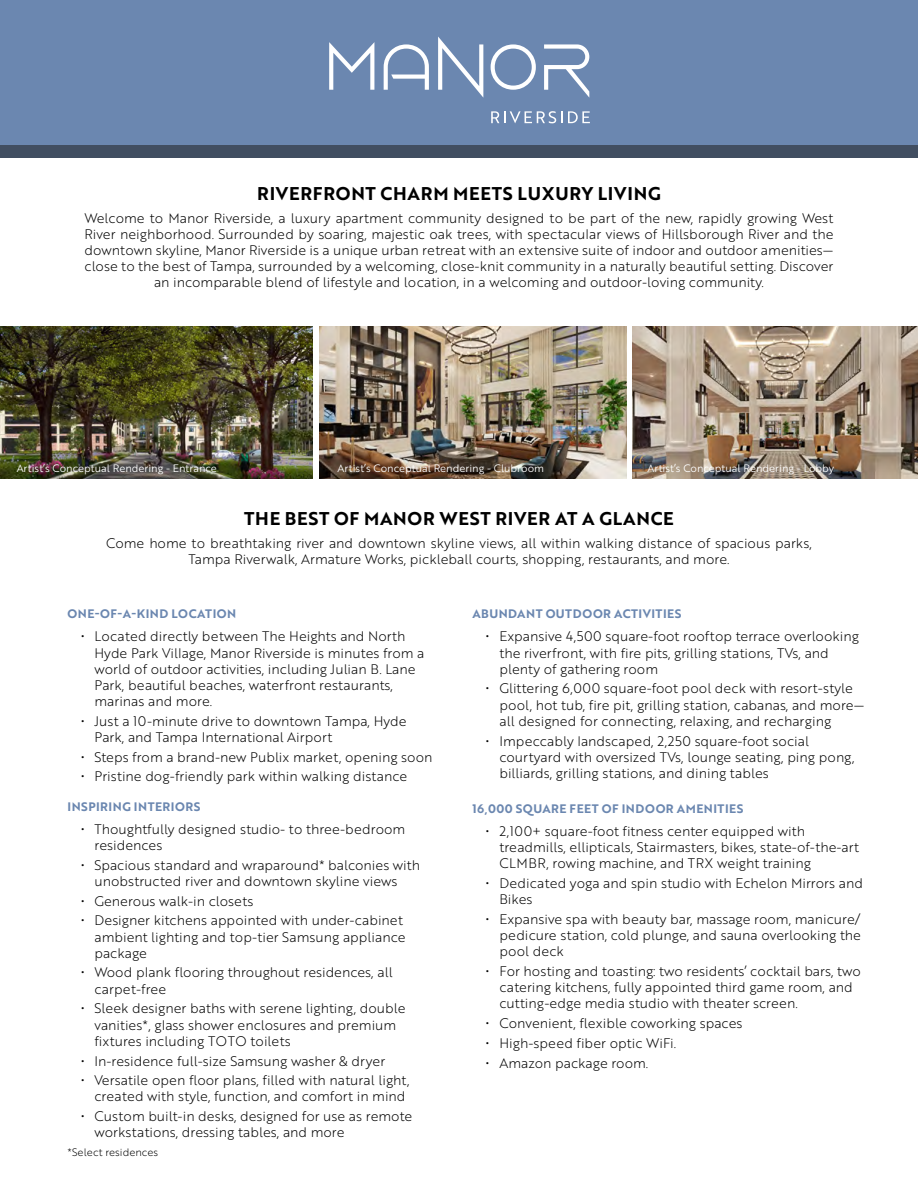
<style>
.page{position:relative;width:918px;height:1188px;background:#fff}
.page>*{position:absolute;margin:0;border:0;box-sizing:border-box;transform-origin:0 0}
.t1{font:18px "Brother 1816 Bold";letter-spacing:.04em;color:#000}
.t2{font:13.5px/16.2px "Brother 1816 Light";color:#000}
.t3{font:12px "Brother 1816 Bold";letter-spacing:.04em;color:#6b87b0}
.t4{font:10.5px "Brother 1816 Book";color:#fff}
.t5{font:10.5px "Brother 1816 Light";color:#000}
</style>
<div class="page">
<div style="left:0;top:0;width:918px;height:145px;background:#6b87b0"></div>
<div style="left:0;top:145px;width:918px;height:13px;background:#414e61"></div>
<img style="left:0;top:326px;width:313px;height:153px">
<img style="left:319px;top:326px;width:308px;height:153px">
<img style="left:633px;top:326px;width:285px;height:153px">
<svg style="left:329px;top:42px;width:45px;height:48px"></svg>
<svg style="left:384px;top:44px;width:45px;height:46px"></svg>
<svg style="left:438px;top:37px;width:45px;height:60px"></svg>
<svg style="left:491px;top:44px;width:45px;height:46px"></svg>
<svg style="left:544px;top:44px;width:45px;height:53px"></svg>
<svg style="left:491px;top:111px;width:71px;height:12px"></svg>
<svg style="left:568px;top:111px;width:22px;height:12px"></svg>
<h1 class="t1" style="left:257px;top:180px;width:405px">RIVERFRONT CHARM MEETS LUXURY LIVING</h1>
<p class="t2" style="left:85px;top:209px;width:751px;text-align:center">Welcome to Manor Riverside, a luxury apartment community designed to be part of the new, rapidly growing West River neighborhood. Surrounded by soaring, majestic oak trees, with spectacular views of Hillsborough River and the downtown skyline, Manor Riverside is a unique urban retreat with an extensive suite of indoor and outdoor amenities— close to the best of Tampa, surrounded by a welcoming, close-knit community in a naturally beautiful setting. Discover an incomparable blend of lifestyle and location, in a welcoming and outdoor-loving community.</p>
<p class="t4" style="left:17px;top:460px;width:202px">Artist’s Conceptual Rendering - Entrance</p>
<p class="t4" style="left:338px;top:460px;width:208px">Artist’s Conceptual Rendering - Clubroom</p>
<p class="t4" style="left:647px;top:460px;width:188px">Artist’s Conceptual Rendering - Lobby</p>
<h1 class="t1" style="left:244px;top:505px;width:431px">THE BEST OF MANOR WEST RIVER AT A GLANCE</h1>
<p class="t2" style="left:106px;top:534px;width:707px;text-align:center">Come home to breathtaking river and downtown skyline views, all within walking distance of spacious parks,<br>Tampa Riverwalk, Armature Works, pickleball courts, shopping, restaurants, and more.</p>
<p class="t3" style="left:68px;top:605px;width:170px">ONE-OF-A-KIND LOCATION</p>
<p class="t2" style="left:94px;top:628px;width:331px;text-indent:-14px">• Located directly between The Heights and North Hyde Park Village, Manor Riverside is minutes from a world of outdoor activities, including Julian B. Lane Park, beautiful beaches, waterfront restaurants, marinas and more.</p>
<p class="t2" style="left:94px;top:712px;width:314px;text-indent:-14px">• Just a 10-minute drive to downtown Tampa, Hyde<br>Park, and Tampa International Airport</p>
<p class="t2" style="left:81px;top:748px;width:353px">• Steps from a brand-new Publix market, opening soon</p>
<p class="t2" style="left:81px;top:768px;width:328px">• Pristine dog-friendly park within walking distance</p>
<p class="t3" style="left:68px;top:797px;width:134px">INSPIRING INTERIORS</p>
<p class="t2" style="left:94px;top:820px;width:312px;text-indent:-14px">• Thoughtfully designed studio- to three-bedroom residences</p>
<p class="t2" style="left:94px;top:856px;width:327px;text-indent:-14px">• Spacious standard and wraparound* balconies with unobstructed river and downtown skyline views</p>
<p class="t2" style="left:81px;top:892px;width:174px">• Generous walk-in closets</p>
<p class="t2" style="left:94px;top:912px;width:313px;text-indent:-14px">• Designer kitchens appointed with under-cabinet ambient lighting and top-tier Samsung appliance package</p>
<p class="t2" style="left:94px;top:964px;width:300px;text-indent:-14px">• Wood plank flooring throughout residences, all carpet-free</p>
<p class="t2" style="left:94px;top:1000px;width:313px;text-indent:-14px">• Sleek designer baths with serene lighting, double vanities*, glass shower enclosures and premium fixtures including TOTO toilets</p>
<p class="t2" style="left:81px;top:1052px;width:306px">• In-residence full-size Samsung washer &amp; dryer</p>
<p class="t2" style="left:81px;top:1072px;width:330px;text-align:right">• Versatile open floor plans, filled with natural light, created with style, function, and comfort in mind</p>
<p class="t2" style="left:94px;top:1108px;width:319px;text-indent:-14px">• Custom built-in desks, designed for use as remote workstations, dressing tables, and more</p>
<p class="t5" style="left:68px;top:1144px;width:92px">*Select residences</p>
<p class="t3" style="left:472px;top:605px;width:210px">ABUNDANT OUTDOOR ACTIVITIES</p>
<p class="t2" style="left:499px;top:628px;width:361px;text-indent:-14px">• Expansive 4,500 square-foot rooftop terrace overlooking the riverfront, with fire pits, grilling stations, TVs, and plenty of gathering room</p>
<p class="t2" style="left:499px;top:680px;width:366px;text-indent:-14px">• Glittering 6,000 square-foot pool deck with resort-style pool, hot tub, fire pit, grilling station, cabanas, and more— all designed for connecting, relaxing, and recharging</p>
<p class="t2" style="left:499px;top:732px;width:357px;text-indent:-14px">• Impeccably landscaped, 2,250 square-foot social courtyard with oversized TVs, lounge seating, ping pong, billiards, grilling stations, and dining tables</p>
<p class="t3" style="left:472px;top:800px;width:272px">16,000 SQUARE FEET OF INDOOR AMENITIES</p>
<p class="t2" style="left:499px;top:822px;width:361px;text-indent:-14px">• 2,100+ square-foot fitness center equipped with treadmills, ellipticals, Stairmasters, bikes, state-of-the-art<br>CLMBR, rowing machine, and TRX weight training</p>
<p class="t2" style="left:499px;top:875px;width:365px;text-indent:-14px">• Dedicated yoga and spin studio with Echelon Mirrors and<br>Bikes</p>
<p class="t2" style="left:499px;top:910px;width:363px;text-align:justify;text-indent:-14px">• Expansive spa with beauty bar, massage room, manicure/ pedicure station, cold plunge, and sauna overlooking the pool deck</p>
<p class="t2" style="left:499px;top:963px;width:363px;text-indent:-14px">• For hosting and toasting: two residents’ cocktail bars, two catering kitchens, fully appointed third game room, and cutting-edge media studio with theater screen.</p>
<p class="t2" style="left:486px;top:1015px;width:258px">• Convenient, flexible coworking spaces</p>
<p class="t2" style="left:486px;top:1034px;width:192px">• High-speed fiber optic WiFi.</p>
<p class="t2" style="left:486px;top:1054px;width:164px">• Amazon package room.</p>
</div>
